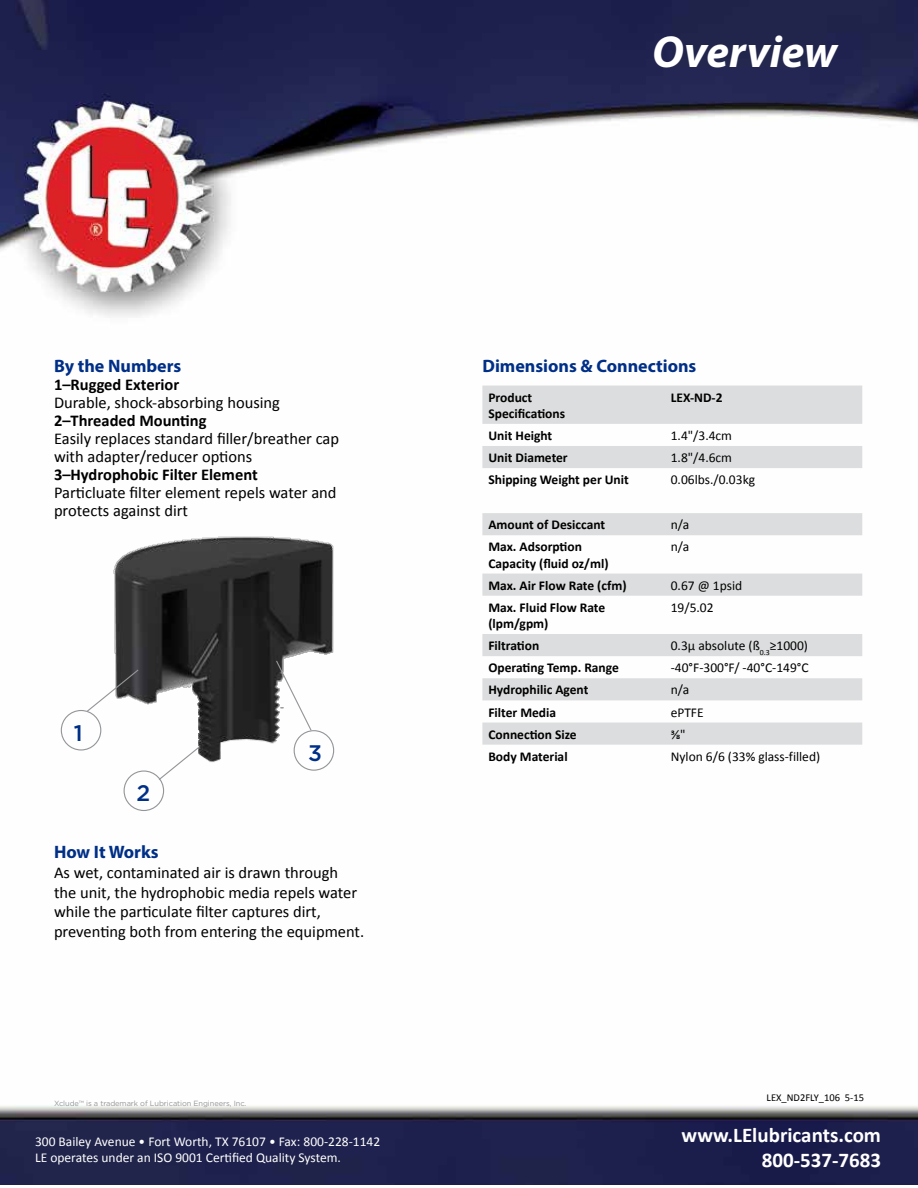
<style>
.page{position:relative;width:918px;height:1188px;background:#fff}
.page>*{position:absolute;margin:0;border:0;box-sizing:border-box;transform-origin:0 0}
.t1{font:italic 700 45px "Myriad Pro";color:#fff}
.t2{font:500 22.5px "Gotham";color:#002f87}
.t3{font:700 21px/25.2px "Calibri";color:#fff;text-align:right}
.t4{font:700 18px "Myriad Pro";color:#002f87}
.t5{font:16.5px/19.8px "Calibri";color:#000}
.t6{font:700 16.5px "Calibri";color:#000}
.t7{font:700 13.5px/16.2px "Calibri";color:#000}
.t8{font:13.5px "Calibri";color:#000}
.t9{font:13.5px/16.2px "Calibri";color:#fff}
.t10{font:10.5px "Calibri";color:#000}
.t11{font:7.5px "Gotham";letter-spacing:-.01em;color:#939598}
</style>
<div class="page">
<img style="left:0;top:0;width:918px;height:1185px">
<svg style="left:482px;top:386px;width:380px;height:359px"></svg>
<svg style="left:157px;top:774px;width:64px;height:7px"></svg>
<img style="left:84px;top:505px;width:262px;height:269px">
<svg style="left:275px;top:659px;width:38px;height:73px"></svg>
<svg style="left:86px;top:668px;width:54px;height:45px"></svg>
<div style="left:61px;top:710px;width:40px;height:41px;border:1px solid #939598;border-radius:50%"></div>
<div style="left:124px;top:770px;width:40px;height:41px;border:1px solid #939598;border-radius:50%"></div>
<div style="left:294px;top:730px;width:40px;height:41px;border:1px solid #939598;border-radius:50%"></div>
<p class="t4" style="left:54px;top:354px;width:129px">By the Numbers</p>
<p class="t6" style="left:54px;top:374px;width:127px">1–Rugged Exterior</p>
<p class="t5" style="left:54px;top:392px;width:228px">Durable, shock-absorbing housing</p>
<p class="t6" style="left:54px;top:410px;width:154px">2–Threaded Mounting</p>
<p class="t5" style="left:54px;top:429px;width:287px;line-height:18px">Easily replaces standard filler/breather cap with adapter/reducer options</p>
<p class="t6" style="left:54px;top:464px;width:205px">3–Hydrophobic Filter Element</p>
<p class="t5" style="left:54px;top:483px;width:284px;line-height:18px">Particluate filter element repels water and protects against dirt</p>
<h2 class="t2" style="left:74px;top:718px;width:10px">1</h2>
<h2 class="t2" style="left:137px;top:778px;width:15px">2</h2>
<h2 class="t2" style="left:308px;top:738px;width:15px">3</h2>
<p class="t4" style="left:54px;top:840px;width:106px">How It Works</p>
<p class="t5" style="left:54px;top:863px;width:312px">As wet, contaminated air is drawn through the unit, the hydrophobic media repels water while the particulate filter captures dirt, preventing both from entering the equipment.</p>
<p class="t11" style="left:54px;top:1099px;width:194px">Xclude™ is a trademark of Lubrication Engineers, Inc.</p>
<h1 class="t1" style="left:652px;top:22px;width:186px">Overview</h1>
<p class="t4" style="left:482px;top:354px;width:216px">Dimensions &amp; Connections</p>
<p class="t7" style="left:488px;top:389px;width:78px">Product<br>Specifications</p>
<p class="t7" style="left:671px;top:389px;width:53px">LEX-ND-2</p>
<p class="t7" style="left:488px;top:427px;width:65px">Unit Height</p>
<p class="t8" style="left:671px;top:427px;width:63px">1.4"/3.4cm</p>
<p class="t7" style="left:488px;top:450px;width:81px">Unit Diameter</p>
<p class="t8" style="left:671px;top:449px;width:63px">1.8"/4.6cm</p>
<p class="t7" style="left:488px;top:472px;width:142px">Shipping Weight per Unit</p>
<p class="t8" style="left:671px;top:471px;width:86px">0.06lbs./0.03kg</p>
<p class="t7" style="left:488px;top:517px;width:118px">Amount of Desiccant</p>
<p class="t8" style="left:671px;top:516px;width:20px">n/a</p>
<p class="t7" style="left:488px;top:539px;width:122px">Max. Adsorption<br>Capacity (fluid oz/ml)</p>
<p class="t8" style="left:671px;top:538px;width:20px">n/a</p>
<p class="t7" style="left:488px;top:577px;width:140px">Max. Air Flow Rate (cfm)</p>
<p class="t8" style="left:671px;top:577px;width:73px">0.67 @ 1psid</p>
<p class="t7" style="left:488px;top:599px;width:118px">Max. Fluid Flow Rate (lpm/gpm)</p>
<p class="t8" style="left:671px;top:599px;width:44px">19/5.02</p>
<p class="t7" style="left:488px;top:638px;width:52px">Filtration</p>
<p class="t8" style="left:671px;top:637px;width:139px">0.3μ absolute (ß<sub>0.3</sub>≥1000)</p>
<p class="t7" style="left:488px;top:660px;width:132px">Operating Temp. Range</p>
<p class="t8" style="left:671px;top:659px;width:139px">-40°F-300°F/ -40°C-149°C</p>
<p class="t7" style="left:488px;top:682px;width:102px">Hydrophilic Agent</p>
<p class="t8" style="left:671px;top:681px;width:20px">n/a</p>
<p class="t7" style="left:488px;top:704px;width:69px">Filter Media</p>
<p class="t8" style="left:671px;top:704px;width:34px">ePTFE</p>
<p class="t7" style="left:488px;top:726px;width:90px">Connection Size</p>
<p class="t8" style="left:671px;top:726px;width:16px">⅜"</p>
<p class="t7" style="left:488px;top:748px;width:81px">Body Material</p>
<p class="t8" style="left:671px;top:748px;width:151px">Nylon 6/6 (33% glass-filled)</p>
<p class="t10" style="left:767px;top:1091px;width:99px">LEX_ND2FLY_106 5-15</p>
<p class="t9" style="left:35px;top:1134px;width:347px">300 Bailey Avenue • Fort Worth, TX 76107 • Fax: 800-228-1142<br>LE operates under an ISO 9001 Certified Quality System.</p>
<p class="t3" style="left:682px;top:1123px;width:201px">www.LElubricants.com<br>800-537-7683</p>
</div>
